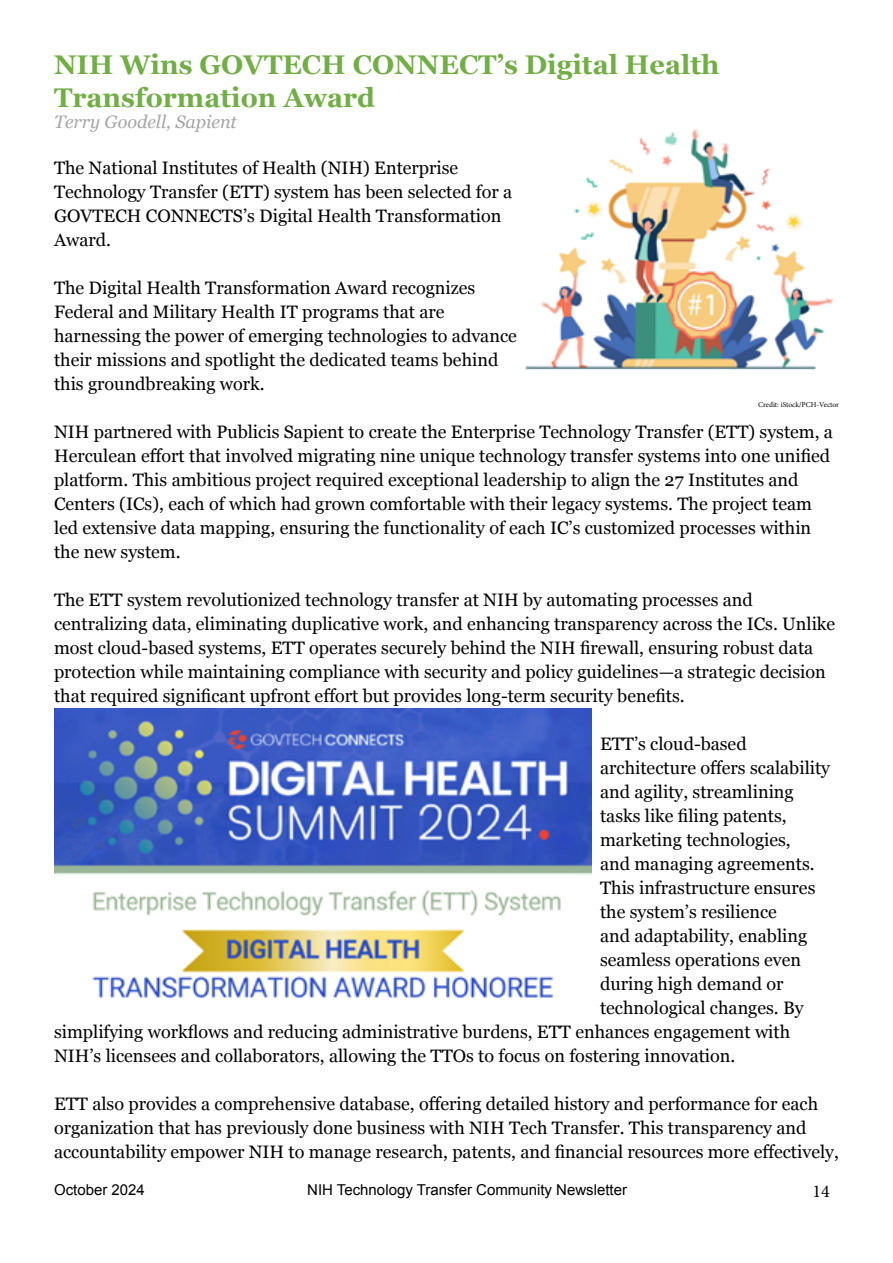
<style>
.page{position:relative;width:893px;height:1263px;background:#fff}
.page>*{position:absolute;margin:0;border:0;box-sizing:border-box;transform-origin:0 0}
.t1{font:700 27px/32.4px "Georgia";color:#71ae46}
.t2{font:18px/24px "Georgia";color:#000}
.t3{font:italic 18px "Georgia";color:#a6a6a5}
.t4{font:18px "Minion Pro";color:#000}
.t5{font:15px "Arial";color:#000}
.t6{font:7.5px "Minion Pro";color:#000}
</style>
<div class="page">
<img style="left:54px;top:708px;width:537px;height:291px">
<img style="left:525px;top:129px;width:309px;height:241px">
<h1 class="t1" style="left:54px;top:47px;width:667px">NIH Wins GOVTECH CONNECT’s Digital Health<br>Transformation Award</h1>
<p class="t3" style="left:54px;top:109px;width:184px">Terry Goodell, Sapient</p>
<p class="t2" style="left:54px;top:155px;width:460px">The National Institutes of Health (NIH) Enterprise Technology Transfer (ETT) system has been selected for a GOVTECH CONNECTS’s Digital Health Transformation Award.</p>
<p class="t2" style="left:54px;top:275px;width:464px">The Digital Health Transformation Award recognizes Federal and Military Health IT programs that are harnessing the power of emerging technologies to advance their missions and spotlight the dedicated teams behind this groundbreaking work.</p>
<p class="t2" style="left:54px;top:419px;width:780px">NIH partnered with Publicis Sapient to create the Enterprise Technology Transfer (ETT) system, a Herculean effort that involved migrating nine unique technology transfer systems into one unified platform. This ambitious project required exceptional leadership to align the 27 Institutes and Centers (ICs), each of which had grown comfortable with their legacy systems. The project team led extensive data mapping, ensuring the functionality of each IC’s customized processes within the new system.</p>
<p class="t2" style="left:54px;top:587px;width:783px">The ETT system revolutionized technology transfer at NIH by automating processes and centralizing data, eliminating duplicative work, and enhancing transparency across the ICs. Unlike most cloud-based systems, ETT operates securely behind the NIH firewall, ensuring robust data protection while maintaining compliance with security and policy guidelines—a strategic decision that required significant upfront effort but provides long-term security benefits.</p>
<p class="t2" style="left:600px;top:731px;width:148px">ETT’s cloud-based</p>
<p class="t2" style="left:600px;top:755px;width:232px">architecture offers scalability</p>
<p class="t2" style="left:600px;top:779px;width:195px">and agility, streamlining</p>
<p class="t2" style="left:600px;top:803px;width:188px">tasks like filing patents,</p>
<p class="t2" style="left:600px;top:827px;width:192px">marketing technologies,</p>
<p class="t2" style="left:600px;top:851px;width:216px">and managing agreements.</p>
<p class="t2" style="left:600px;top:875px;width:217px">This infrastructure ensures</p>
<p class="t2" style="left:600px;top:899px;width:178px">the system’s resilience</p>
<p class="t2" style="left:600px;top:923px;width:209px">and adaptability, enabling</p>
<p class="t2" style="left:600px;top:947px;width:203px">seamless operations even</p>
<p class="t2" style="left:600px;top:971px;width:185px">during high demand or</p>
<p class="t2" style="left:600px;top:995px;width:205px">technological changes. By</p>
<p class="t2" style="left:54px;top:1019px;width:738px">simplifying workflows and reducing administrative burdens, ETT enhances engagement with</p>
<p class="t2" style="left:54px;top:1043px;width:683px">NIH’s licensees and collaborators, allowing the TTOs to focus on fostering innovation.</p>
<p class="t2" style="left:54px;top:1091px;width:786px">ETT also provides a comprehensive database, offering detailed history and performance for each organization that has previously done business with NIH Tech Transfer. This transparency and accountability empower NIH to manage research, patents, and financial resources more effectively,</p>
<p class="t6" style="left:758px;top:399px;width:82px">Credit: iStock/PCH-Vector</p>
<p class="t5" style="left:54px;top:1179px;width:92px">October 2024</p>
<p class="t5" style="left:307px;top:1179px;width:321px">NIH Technology Transfer Community Newsletter</p>
<p class="t4" style="left:813px;top:1179px;width:19px">14</p>
</div>
